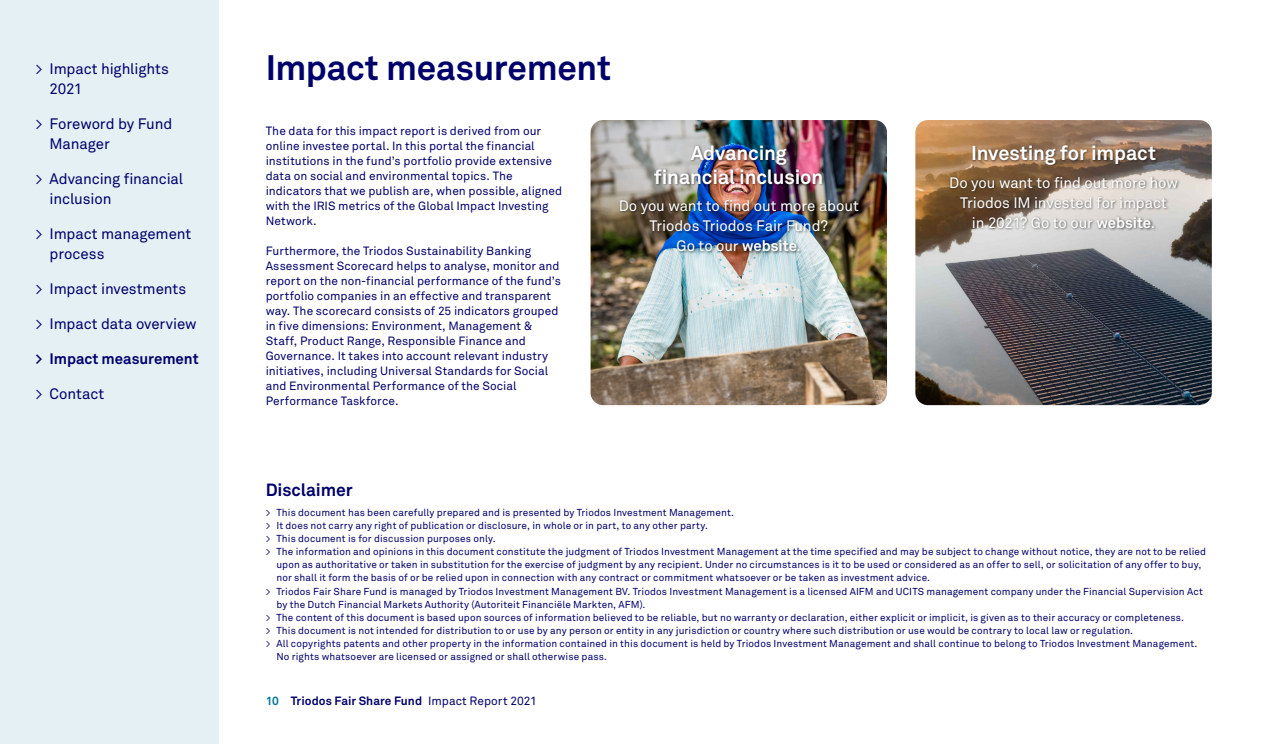
<style>
.page{position:relative;width:1265px;height:744px;background:#fff}
.page>*{position:absolute;margin:0;border:0;box-sizing:border-box;transform-origin:0 0}
.Hoofkop{font:700 35px "Akkurat Pro";letter-spacing:-.01em;color:#00006b}
.Platte_tekst{font:700 20px/23.8px "Akkurat Pro";letter-spacing:-.005em;color:#fff;text-align:center}
.Platte_tekst-2{font:700 17.5px "Akkurat Pro";letter-spacing:-.005em;color:#00006b}
.Hoofkop-2{font:15px/20px "Akkurat Pro";letter-spacing:-.005em;color:#00006b}
.Platte_tekst-3{font:15px/20px "Akkurat Pro";letter-spacing:-.005em;color:#fff;text-align:center}
.Hoofkop-3{font:700 15px "Akkurat Pro";letter-spacing:-.005em;color:#00006b}
.Platte_tekst-4{font:11.88px/15px "Akkurat Pro";letter-spacing:.005em;color:#00006b}
.t1{font:700 11.88px "Akkurat Pro";letter-spacing:.005em;color:#00006b}
.Platte_tekst-5{font:10px/13.1px "Akkurat Pro";letter-spacing:.015em;color:#00006b}
.s1{font-weight:700}
.s2{color:#007997}
.s3{font-weight:400}
</style>
<div class="page">
<div style="left:0;top:0;width:219px;height:744px;background:#e5f0f4"></div>
<img style="left:591px;top:120px;width:296px;height:285px">
<img style="left:915px;top:120px;width:297px;height:285px">
<div style="left:618px;top:144px;width:244px;height:111px;background:#000;opacity:.6"></div>
<div style="left:949px;top:144px;width:231px;height:87px;background:#000;opacity:.6"></div>
<p class="Hoofkop-2" style="left:50px;top:59px;width:121px;text-indent:-14px">&gt; Impact highlights<br>2021</p>
<p class="Hoofkop-2" style="left:50px;top:114px;width:124px;text-indent:-14px">&gt; Foreword by Fund<br>Manager</p>
<p class="Hoofkop-2" style="left:50px;top:169px;width:135px;text-indent:-14px">&gt; Advancing financial inclusion</p>
<p class="Hoofkop-2" style="left:50px;top:224px;width:143px;text-indent:-14px">&gt; Impact management process</p>
<p class="Hoofkop-2" style="left:35px;top:279px;width:152px">&gt; Impact investments</p>
<p class="Hoofkop-2" style="left:35px;top:314px;width:163px">&gt; Impact data overview</p>
<p class="Hoofkop-3" style="left:35px;top:349px;width:165px">&gt; Impact measurement</p>
<p class="Hoofkop-2" style="left:35px;top:384px;width:70px">&gt; Contact</p>
<p class="Hoofkop" style="left:266px;top:46px;width:347px">Impact measurement</p>
<p class="Platte_tekst-4" style="left:266px;top:123px;width:298px">The data for this impact report is derived from our online investee portal. In this portal the financial institutions in the fund’s portfolio provide extensive data on social and environmental topics. The indicators that we publish are, when possible, aligned with the IRIS metrics of the Global Impact Investing Network.</p>
<p class="Platte_tekst-4" style="left:266px;top:243px;width:297px">Furthermore, the Triodos Sustainability Banking Assessment Scorecard helps to analyse, monitor and report on the non-financial performance of the fund’s portfolio companies in an effective and transparent way. The scorecard consists of 25 indicators grouped in five dimensions: Environment, Management &amp; Staff, Product Range, Responsible Finance and Governance. It takes into account relevant industry initiatives, including Universal Standards for Social and Environmental Performance of the Social Performance Taskforce.</p>
<p class="Platte_tekst" style="left:654px;top:141px;width:171px">Advancing financial inclusion</p>
<p class="Platte_tekst-3" style="left:619px;top:196px;width:242px">Do you want to find out more about<br>Triodos Triodos Fair Fund?<br>Go to our <span class="s1">website</span>.</p>
<p class="Platte_tekst" style="left:971px;top:141px;width:186px">Investing for impact</p>
<p class="Platte_tekst-3" style="left:949px;top:172px;width:230px">Do you want to find out more how<br>Triodos IM invested for impact<br>in 2021? Go to our <span class="s1">website</span>.</p>
<p class="Platte_tekst-2" style="left:266px;top:479px;width:88px">Disclaimer</p>
<p class="Platte_tekst-5" style="left:266px;top:506px;width:470px">&gt; This document has been carefully prepared and is presented by Triodos Investment Management.</p>
<p class="Platte_tekst-5" style="left:266px;top:519px;width:444px">&gt; It does not carry any right of publication or disclosure, in whole or in part, to any other party.</p>
<p class="Platte_tekst-5" style="left:266px;top:532px;width:231px">&gt; This document is for discussion purposes only.</p>
<p class="Platte_tekst-5" style="left:276px;top:545px;width:931px;text-indent:-11px">&gt; The information and opinions in this document constitute the judgment of Triodos Investment Management at the time specified and may be subject to change without notice, they are not to be relied upon as authoritative or taken in substitution for the exercise of judgment by any recipient. Under no circumstances is it to be used or considered as an offer to sell, or solicitation of any offer to buy, nor shall it form the basis of or be relied upon in connection with any contract or commitment whatsoever or be taken as investment advice.</p>
<p class="Platte_tekst-5" style="left:276px;top:584px;width:928px;text-indent:-11px">&gt; Triodos Fair Share Fund is managed by Triodos Investment Management BV. Triodos Investment Management is a licensed AIFM and UCITS management company under the Financial Supervision Act by the Dutch Financial Markets Authority (Autoriteit Financiële Markten, AFM).</p>
<p class="Platte_tekst-5" style="left:266px;top:611px;width:920px">&gt; The content of this document is based upon sources of information believed to be reliable, but no warranty or declaration, either explicit or implicit, is given as to their accuracy or completeness.</p>
<p class="Platte_tekst-5" style="left:266px;top:624px;width:869px">&gt; This document is not intended for distribution to or use by any person or entity in any jurisdiction or country where such distribution or use would be contrary to local law or regulation.</p>
<p class="Platte_tekst-5" style="left:276px;top:637px;width:922px;text-indent:-11px">&gt; All copyrights patents and other property in the information contained in this document is held by Triodos Investment Management and shall continue to belong to Triodos Investment Management.<br>No rights whatsoever are licensed or assigned or shall otherwise pass.</p>
<p class="t1" style="left:266px;top:693px;width:273px"><span class="s2">10</span> Triodos Fair Share Fund <span class="s3">Impact Report 2021</span></p>
</div>
